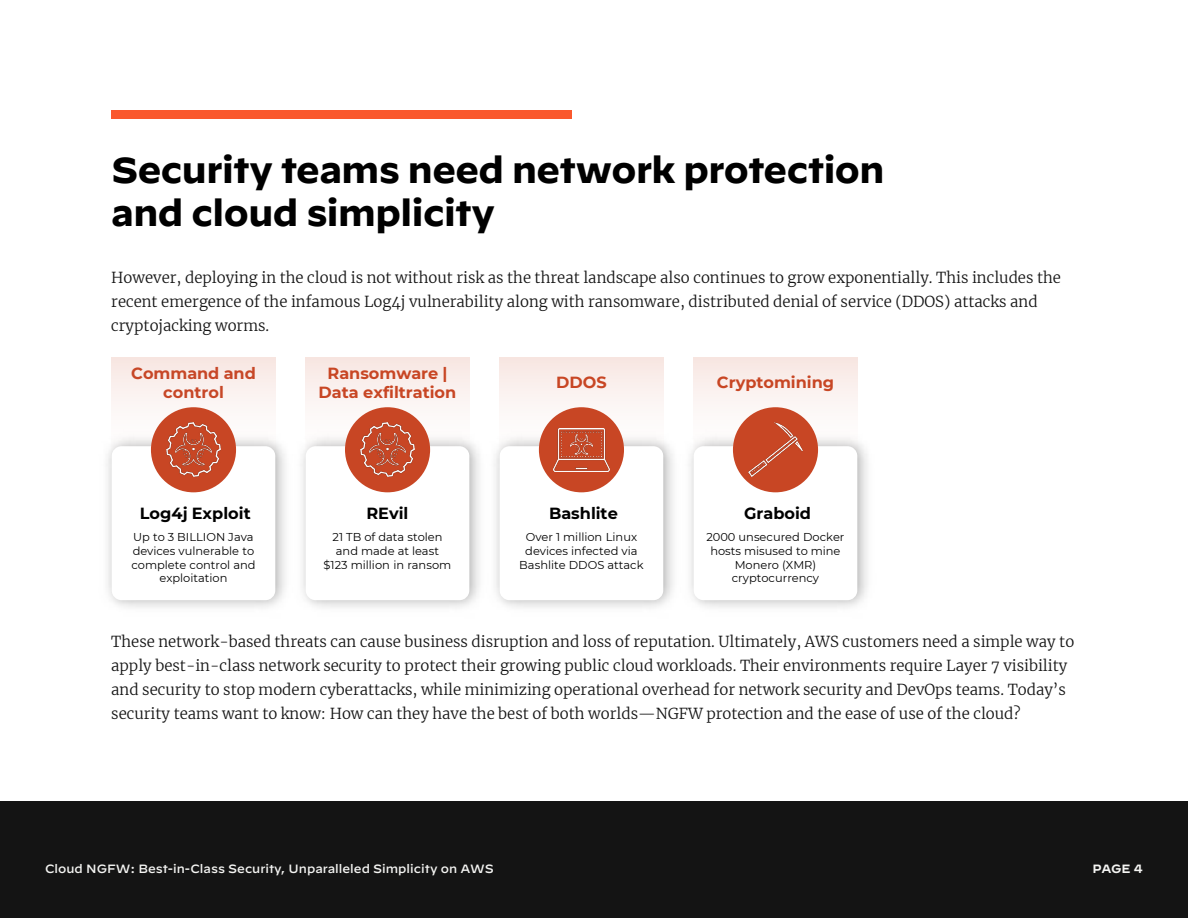
<style>
.page{position:relative;width:1188px;height:918px;background:#fff}
.page>*{position:absolute;margin:0;border:0;box-sizing:border-box;transform-origin:0 0}
.Header_1{font:700 36px/43.2px "Decimal";letter-spacing:-.015em;color:#000}
.t1{font:700 16.05px/19.4px "Montserrat";color:#c84624;text-align:center}
.t2{font:700 16.05px "Montserrat";color:#000}
.t3{font:700 16.05px/19.4px "Montserrat";color:#c74727;text-align:center}
.Body_copy{font:300 15px/24px "Merriweather";color:#141414}
.t4{font:500 12px "Decimal";color:#f4f4f2}
.t5{font:600 12px "Decimal";color:#f4f4f2}
.t6{font:11.4px/13.8px "Montserrat";color:#000;text-align:center}
</style>
<div class="page">
<div style="left:0;top:801px;width:1188px;height:117px;background:#141414"></div>
<div style="left:111px;top:110px;width:461px;height:9px;background:#fa582d"></div>
<div style="left:112px;top:358px;width:163px;height:112px;background:linear-gradient(to right,#faf1ee,#faf1ee)"></div>
<div style="left:306px;top:358px;width:163px;height:112px;background:linear-gradient(to right,#faf1ee,#faf1ee)"></div>
<div style="left:500px;top:358px;width:163px;height:112px;background:linear-gradient(to right,#faf1ee,#faf1ee)"></div>
<div style="left:694px;top:358px;width:163px;height:112px;background:linear-gradient(to right,#faf1ee,#faf1ee)"></div>
<img style="left:106px;top:428px;width:179px;height:180px">
<div style="left:112px;top:446px;width:163px;height:154px;background:#fff;border-radius:10px"></div>
<div style="left:151px;top:407px;width:85px;height:85px;background:#c84624;border-radius:50%"></div>
<img style="left:301px;top:428px;width:179px;height:180px">
<div style="left:306px;top:446px;width:163px;height:154px;background:#fff;border-radius:10px"></div>
<div style="left:345px;top:407px;width:85px;height:85px;background:#c84624;border-radius:50%"></div>
<img style="left:494px;top:428px;width:179px;height:180px">
<div style="left:500px;top:446px;width:163px;height:154px;background:#fff;border-radius:10px"></div>
<div style="left:539px;top:407px;width:85px;height:85px;background:#c84624;border-radius:50%"></div>
<img style="left:689px;top:428px;width:179px;height:180px">
<div style="left:694px;top:446px;width:163px;height:154px;background:#fff;border-radius:10px"></div>
<div style="left:733px;top:407px;width:85px;height:85px;background:#c84624;border-radius:50%"></div>
<img style="left:360px;top:423px;width:55px;height:54px">
<img style="left:553px;top:428px;width:57px;height:43px">
<img style="left:749px;top:423px;width:54px;height:54px">
<img style="left:166px;top:423px;width:55px;height:54px">
<p class="Header_1" style="left:111px;top:149px;width:775px">Security teams need network protection and cloud simplicity</p>
<p class="Body_copy" style="left:111px;top:265px;width:951px">However, deploying in the cloud is not without risk as the threat landscape also continues to grow exponentially. This includes the recent emergence of the infamous Log4j vulnerability along with ransomware, distributed denial of service (DDOS) attacks and cryptojacking worms.</p>
<p class="t3" style="left:131px;top:363px;width:126px">Command and control</p>
<p class="t1" style="left:319px;top:363px;width:139px">Ransomware |<br>Data exfiltration</p>
<p class="t1" style="left:556px;top:372px;width:52px">DDOS</p>
<p class="t1" style="left:717px;top:372px;width:119px">Cryptomining</p>
<p class="t2" style="left:140px;top:502px;width:112px">Log4j Exploit</p>
<p class="t6" style="left:131px;top:530px;width:126px">Up to 3 BILLION Java devices vulnerable to complete control and exploitation</p>
<p class="t2" style="left:366px;top:502px;width:44px">REvil</p>
<p class="t6" style="left:324px;top:530px;width:129px">21 TB of data stolen and made at least $123 million in ransom</p>
<p class="t2" style="left:549px;top:502px;width:70px">Bashlite</p>
<p class="t6" style="left:519px;top:530px;width:126px">Over 1 million Linux devices infected via<br>Bashlite DDOS attack</p>
<p class="t2" style="left:744px;top:502px;width:68px">Graboid</p>
<p class="t6" style="left:706px;top:530px;width:140px">2000 unsecured Docker hosts misused to mine<br>Monero (XMR) cryptocurrency</p>
<p class="Body_copy" style="left:111px;top:629px;width:965px">These network-based threats can cause business disruption and loss of reputation. Ultimately, AWS customers need a simple way to apply best-in-class network security to protect their growing public cloud workloads. Their environments require Layer 7 visibility and security to stop modern cyberattacks, while minimizing operational overhead for network security and DevOps teams. Today’s security teams want to know: How can they have the best of both worlds—NGFW protection and the ease of use of the cloud?</p>
<p class="t4" style="left:45px;top:857px;width:450px">Cloud NGFW: Best-in-Class Security, Unparalleled Simplicity on AWS</p>
<p class="t5" style="left:1093px;top:857px;width:52px">PAGE 4</p>
</div>
